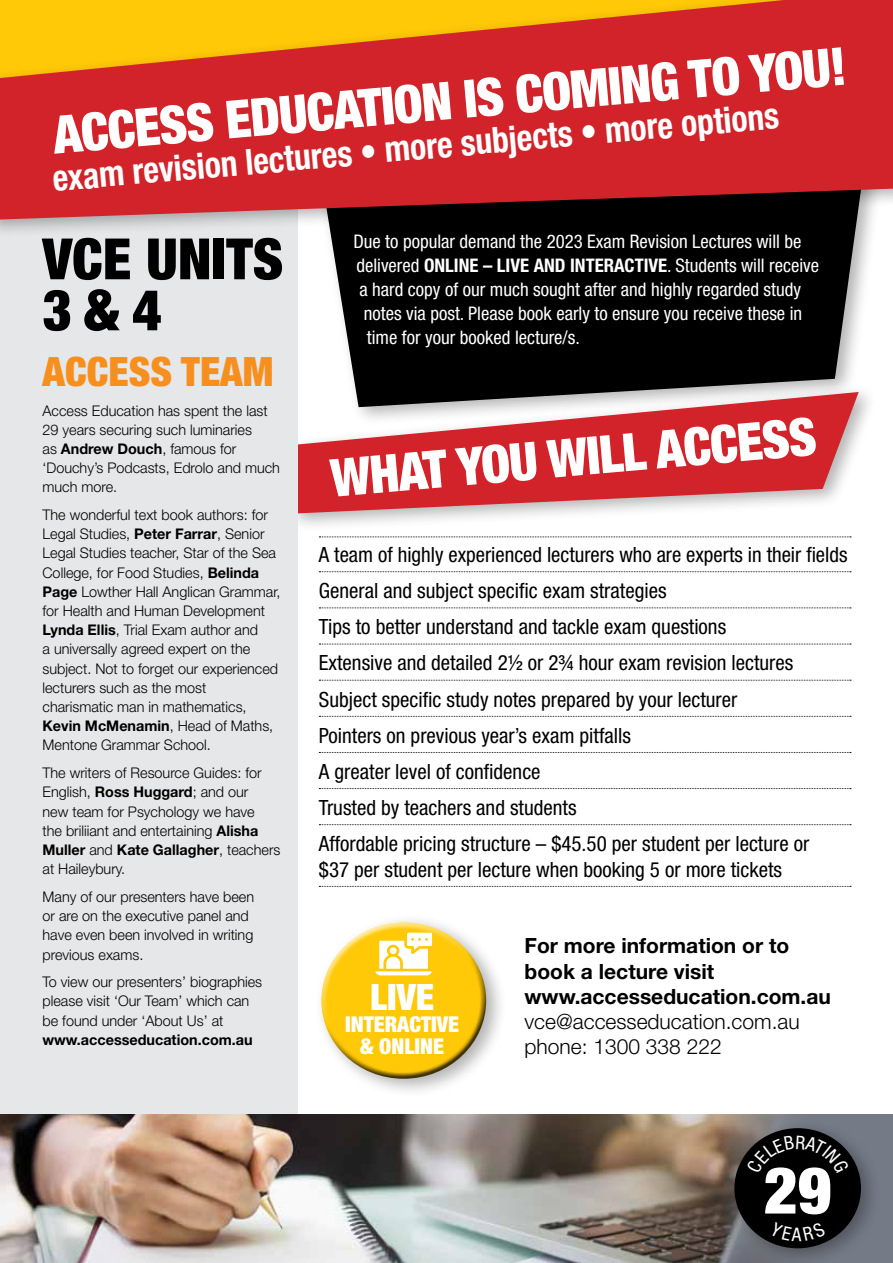
<style>
.page{position:relative;width:893px;height:1263px;background:#fff}
.page>*{position:absolute;margin:0;border:0;box-sizing:border-box;transform-origin:0 0}
.t1{font:900 condensed 65.1px "Helvetica Neue";color:#fff}
.t2{font:900 condensed 57px/51px "Helvetica Neue";color:#000}
.t3{font:900 condensed 52.5px "Helvetica Neue";color:#fff}
.t4{font:900 condensed 40.5px "Helvetica Neue";color:#f78f1e}
.t5{font:900 condensed 36.45px "Helvetica Neue";color:#fff}
.t6{font:700 condensed 36px "Helvetica Neue";color:#fff;scale:.93 1}
.t7{font:900 condensed 21.9px/21.9px "Helvetica Neue";color:#fff;text-align:center}
.t8{font:condensed 21px/36.2px "Helvetica Neue";color:#000}
.t9{font:700 21px/25.2px "Helvetica Neue";color:#000}
.t10{font:300 21px/25.2px "Helvetica Neue";color:#000}
.t11{font:condensed 18.75px "Helvetica Neue";color:#fff}
.t12{font:300 14.7px/19.2px "Helvetica Neue";color:#000}
.t13{font:700 14.7px "Helvetica Neue";color:#000}
.s1{font-weight:700}
</style>
<div class="page">
<div style="left:285px;top:384px;width:593px;height:148px;background:#000;opacity:.3"></div>
<svg style="left:298px;top:392px;width:561px;height:122px;background:#d75156"></svg>
<div style="left:0;top:102px;width:298px;height:1012px;background:#e6e7e8"></div>
<div style="left:315px;top:140px;width:572px;height:286px;background:#000;opacity:.3"></div>
<svg style="left:322px;top:239px;width:545px;height:168px;background:#242222"></svg>
<div style="left:0;top:0;width:893px;height:239px;background:#000;opacity:.3"></div>
<svg style="left:0;top:0;width:893px;height:219px;background:#cd3d24"></svg>
<svg style="left:319px;top:536px;width:532px;height:1px"></svg>
<svg style="left:319px;top:571px;width:532px;height:1px"></svg>
<svg style="left:319px;top:607px;width:532px;height:1px"></svg>
<svg style="left:319px;top:644px;width:532px;height:1px"></svg>
<svg style="left:319px;top:680px;width:532px;height:1px"></svg>
<svg style="left:319px;top:716px;width:532px;height:1px"></svg>
<svg style="left:319px;top:752px;width:532px;height:1px"></svg>
<svg style="left:319px;top:788px;width:532px;height:1px"></svg>
<svg style="left:319px;top:824px;width:532px;height:1px"></svg>
<svg style="left:319px;top:886px;width:532px;height:1px"></svg>
<img style="left:0;top:1114px;width:846px;height:149px">
<div style="left:727px;top:1119px;width:155px;height:144px;background:#000;opacity:.3"></div>
<div style="left:734px;top:1128px;width:127px;height:120px;background:#000;border-radius:50%"></div>
<hr style="left:892px;top:1114px;width:1px;height:149px;background:#f78f1e">
<div style="left:314px;top:913px;width:193px;height:185px;background:#000;opacity:.3"></div>
<div style="left:320px;top:919px;width:160px;height:120px;background:#fff;opacity:.75"></div>
<div style="left:323px;top:948px;width:165px;height:132px;background:#000;opacity:.75"></div>
<svg style="left:375px;top:933px;width:57px;height:42px"></svg>
<svg style="left:746px;top:1135px;width:103px;height:19px"></svg>
<h3 class="t3" style="left:50px;top:103px;width:797px;rotate:-5deg">ACCESS EDUCATION IS COMING TO YOU!</h3>
<h3 class="t6" style="left:51px;top:157px;width:786px;rotate:-5deg">exam revision lectures • more subjects • more options</h3>
<h2 class="t2" style="left:43px;top:233px;width:242px">VCE UNITS<br>3 &amp; 4</h2>
<p class="t11" style="left:353px;top:230px;width:450px">Due to popular demand the 2023 Exam Revision Lectures will be</p>
<p class="t11" style="left:356px;top:254px;width:464px">delivered <span class="s1">ONLINE – LIVE AND INTERACTIVE</span>. Students will receive</p>
<p class="t11" style="left:359px;top:278px;width:443px">a hard copy of our much sought after and highly regarded study</p>
<p class="t11" style="left:364px;top:302px;width:440px">notes via post. Please book early to ensure you receive these in</p>
<p class="t11" style="left:367px;top:326px;width:214px">time for your booked lecture/s.</p>
<h3 class="t4" style="left:43px;top:347px;width:232px">ACCESS TEAM</h3>
<p class="t12" style="left:43px;top:400px;width:239px">Access Education has spent the last<br>29 years securing such luminaries<br>as <span class="s1">Andrew Douch</span>, famous for ‘Douchy’s Podcasts, Edrolo and much much more.</p>
<p class="t12" style="left:43px;top:505px;width:240px">The wonderful text book authors: for Legal Studies, <span class="s1">Peter Farrar</span>, Senior Legal Studies teacher, Star of the Sea College, for Food Studies, <span class="s1">Belinda Page</span> Lowther Hall Anglican Grammar, for Health and Human Development <span class="s1">Lynda Ellis</span>, Trial Exam author and<br>a universally agreed expert on the subject. Not to forget our experienced lecturers such as the most charismatic man in mathematics, <span class="s1">Kevin McMenamin</span>, Head of Maths, Mentone Grammar School.</p>
<p class="t12" style="left:43px;top:763px;width:239px">The writers of Resource Guides: for<br>English, <span class="s1">Ross Huggard</span>; and our<br>new team for Psychology we have<br>the briliiant and entertaining <span class="s1">Alisha<br>Muller</span> and <span class="s1">Kate Gallagher</span>, teachers at Haileybury.</p>
<p class="t12" style="left:43px;top:887px;width:213px">Many of our presenters have been or are on the executive panel and have even been involved in writing previous exams.</p>
<p class="t12" style="left:43px;top:972px;width:221px">To view our presenters’ biographies please visit ‘Our Team’ which can be found under ‘About Us’ at</p>
<p class="t13" style="left:43px;top:1030px;width:212px">www.accesseducation.com.au</p>
<h3 class="t3" style="left:328px;top:446px;width:489px;rotate:-5deg">WHAT YOU WILL ACCESS</h3>
<p class="t8" style="left:319px;top:536px;width:530px">A team of highly experienced lecturers who are experts in their fields General and subject specific exam strategies<br>Tips to better understand and tackle exam questions<br>Extensive and detailed 2½ or 2¾ hour exam revision lectures Subject specific study notes prepared by your lecturer<br>Pointers on previous year’s exam pitfalls<br>A greater level of confidence<br>Trusted by teachers and students<br>Affordable pricing structure – $45.50 per student per lecture or</p>
<h3 class="t8" style="left:319px;top:851px;width:465px">$37 per student per lecture when booking 5 or more tickets</h3>
<h3 class="t5" style="left:370px;top:975px;width:66px">LIVE</h3>
<h3 class="t7" style="left:345px;top:1013px;width:116px">INTERACTIVE &amp; ONLINE</h3>
<h3 class="t9" style="left:525px;top:933px;width:308px">For more information or to book a lecture visit www.accesseducation.com.au</h3>
<h3 class="t10" style="left:525px;top:1008px;width:277px">vce@accesseducation.com.au phone: 1300 338 222</h3>
<h1 class="t1" style="left:764px;top:1150px;width:69px">29</h1>
</div>
